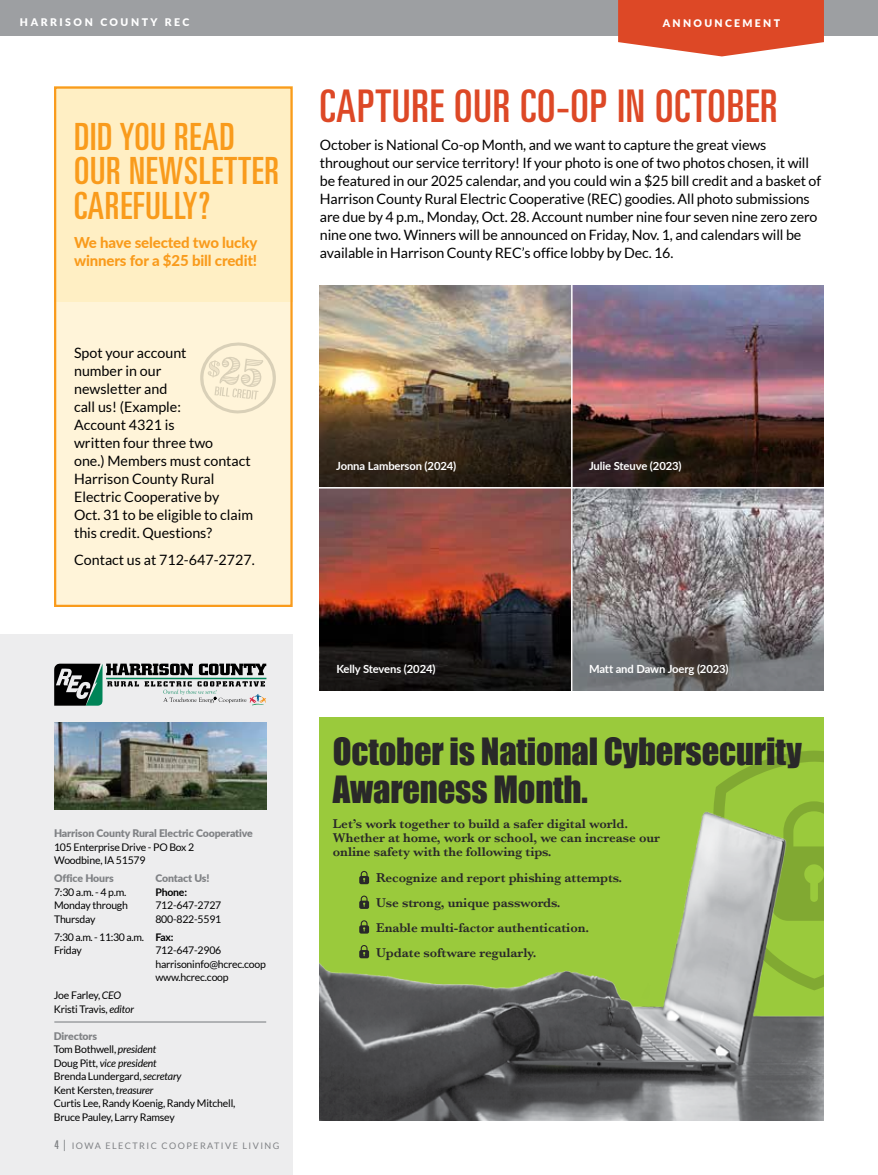
<style>
.page{position:relative;width:878px;height:1175px;background:#fff}
.page>*{position:absolute;margin:0;border:0;box-sizing:border-box;transform-origin:0 0}
.t1{font:ultra-condensed 45px "Univers";letter-spacing:.02em;color:#dd4826}
.t2{font:ultra-condensed 37.5px/34.5px "Univers";letter-spacing:.02em;color:#f99b1c}
.t3{font:34.5px/38px "Impact";letter-spacing:-.005em;color:#292829}
.t4{font:800 15px/18px "Lato";letter-spacing:-.01em;color:#f99b1c}
.t5{font:14.25px/18px "Lato";letter-spacing:-.01em;color:#000}
.t6{font:600 13.2px/25.2px "Baskerville";letter-spacing:-.005em;color:#292829}
.t7{font:700 11.25px "Lato";letter-spacing:-.01em;color:#fff}
.t8{font:10.5px/13.5px "Lato";letter-spacing:-.02em;color:#000}
.t9{font:900 10.5px "Lato";letter-spacing:-.01em;color:#808285}
.t10{font:900 10.5px "Lato";letter-spacing:.225em;color:#fff}
.t11{font:700 10.5px "Lato";letter-spacing:-.02em;color:#000}
.t12{font:9px "Lato";letter-spacing:.16em;color:#808285}
.s1{font-style:italic}
.s2{font-weight:900;color:#808285}
.s3{font-family:"Univers";font-stretch:ultra-condensed;font-size:12px}
.s4{font-size:12px}
</style>
<div class="page">
<div style="left:55px;top:302px;width:236px;height:303px;background:#fff4d9"></div>
<div style="left:54px;top:86px;width:238px;height:216px;background:#ffefc4"></div>
<div style="left:0;top:634px;width:292px;height:540px;background:#ededee"></div>
<svg style="left:54px;top:663px;width:212px;height:42px"></svg>
<hr style="left:54px;top:1021px;width:212px;height:1px;background:#9d9fa2">
<img style="left:54px;top:722px;width:212px;height:87px">
<div style="left:0;top:0;width:878px;height:35px;background:#9d9fa2"></div>
<svg style="left:618px;top:0;width:206px;height:56px;background:#e15e40"></svg>
<img style="left:320px;top:285px;width:504px;height:321px">
<img style="left:320px;top:717px;width:504px;height:403px">
<svg style="left:359px;top:871px;width:10px;height:13px"></svg>
<svg style="left:359px;top:895px;width:10px;height:14px"></svg>
<svg style="left:359px;top:920px;width:10px;height:13px"></svg>
<svg style="left:359px;top:945px;width:10px;height:13px"></svg>
<svg style="left:200px;top:342px;width:76px;height:72px"></svg>
<div style="left:54px;top:86px;width:238px;height:521px;border:2px solid #f99b1c"></div>
<svg style="left:320px;top:403px;width:251px;height:84px;background:#372a1c"></svg>
<svg style="left:572px;top:606px;width:252px;height:84px;background:#737173"></svg>
<svg style="left:572px;top:403px;width:252px;height:84px;background:#422923"></svg>
<svg style="left:320px;top:606px;width:251px;height:84px;background:#1a1312"></svg>
<hr style="left:571px;top:284px;width:1px;height:411px;background:#fff">
<hr style="left:316px;top:487px;width:510px;height:1px;background:#fff">
<p class="t10" style="left:20px;top:14px;width:171px">HARRISON COUNTY REC</p>
<p class="t10" style="left:662px;top:15px;width:119px">ANNOUNCEMENT</p>
<h2 class="t2" style="left:74px;top:119px;width:206px">DID YOU READ<br>OUR NEWSLETTER<br>CAREFULLY?</h2>
<p class="t4" style="left:74px;top:232px;width:185px">We have selected two lucky winners for a $25 bill credit!</p>
<p class="t5" style="left:74px;top:344px;width:180px">Spot your account<br>number in our<br>newsletter and<br>call us! (Example:<br>Account 4321 is<br>written four three two<br>one.) Members must contact<br>Harrison County Rural<br>Electric Cooperative by<br>Oct. 31 to be eligible to claim this credit. Questions?</p>
<p class="t5" style="left:74px;top:551px;width:182px">Contact us at 712-647-2727.</p>
<p class="t9" style="left:54px;top:825px;width:200px">Harrison County Rural Electric Cooperative</p>
<p class="t8" style="left:54px;top:840px;width:142px">105 Enterprise Drive - PO Box 2<br>Woodbine, IA 51579</p>
<p class="t9" style="left:54px;top:870px;width:61px">Office Hours</p>
<p class="t8" style="left:54px;top:885px;width:75px">7:30 a.m. - 4 p.m.<br>Monday through<br>Thursday</p>
<p class="t8" style="left:54px;top:930px;width:91px">7:30 a.m. - 11:30 a.m.<br>Friday</p>
<p class="t8" style="left:54px;top:988px;width:82px">Joe Farley, <span class="s1">CEO<br></span>Kristi Travis, <span class="s1">editor</span></p>
<p class="t8" style="left:54px;top:1029px;width:183px"><span class="s2">Directors<br></span>Tom Bothwell, <span class="s1">president<br></span>Doug Pitt, <span class="s1">vice president<br></span>Brenda Lundergard, <span class="s1">secretary<br></span>Kent Kersten, <span class="s1">treasurer<br></span>Curtis Lee, Randy Koenig, Randy Mitchell,<br>Bruce Pauley, Larry Ramsey</p>
<p class="t9" style="left:155px;top:870px;width:56px">Contact Us!</p>
<p class="t11" style="left:155px;top:884px;width:33px">Phone:</p>
<p class="t8" style="left:155px;top:898px;width:67px">712-647-2727<br>800-822-5591</p>
<p class="t11" style="left:155px;top:929px;width:20px">Fax:</p>
<p class="t8" style="left:155px;top:943px;width:112px">712-647-2906 harrisoninfo@hcrec.coop www.hcrec.coop</p>
<p class="t12" style="left:55px;top:1141px;width:226px"><span class="s3">4</span> <span class="s4">|</span> IOWA ELECTRIC COOPERATIVE LIVING</p>
<h1 class="t1" style="left:320px;top:81px;width:459px">CAPTURE OUR CO-OP IN OCTOBER</h1>
<p class="t5" style="left:320px;top:136px;width:502px">October is National Co-op Month, and we want to capture the great views throughout our service territory! If your photo is one of two photos chosen, it will be featured in our 2025 calendar, and you could win a $25 bill credit and a basket of Harrison County Rural Electric Cooperative (REC) goodies. All photo submissions are due by 4 p.m., Monday, Oct. 28. Account number nine four seven nine zero zero nine one two. Winners will be announced on Friday, Nov. 1, and calendars will be available in Harrison County REC’s office lobby by Dec. 16.</p>
<p class="t7" style="left:336px;top:458px;width:122px">Jonna Lamberson (2024)</p>
<p class="t7" style="left:336px;top:661px;width:101px">Kelly Stevens (2024)</p>
<p class="t7" style="left:589px;top:457px;width:94px">Julie Steuve (2023)</p>
<p class="t7" style="left:589px;top:661px;width:141px">Matt and Dawn Joerg (2023)</p>
<h3 class="t3" style="left:333px;top:731px;width:470px">October is National Cybersecurity<br>Awareness Month.</h3>
<p class="t6" style="left:333px;top:816px;width:329px;line-height:14.4px">Let’s work together to build a safer digital world.<br>Whether at home, work or school, we can increase our online safety with the following tips.</p>
<p class="t6" style="left:376px;top:864px;width:248px">Recognize and report phishing attempts.<br>Use strong, unique passwords.<br>Enable multi-factor authentication.<br>Update software regularly.</p>
</div>
